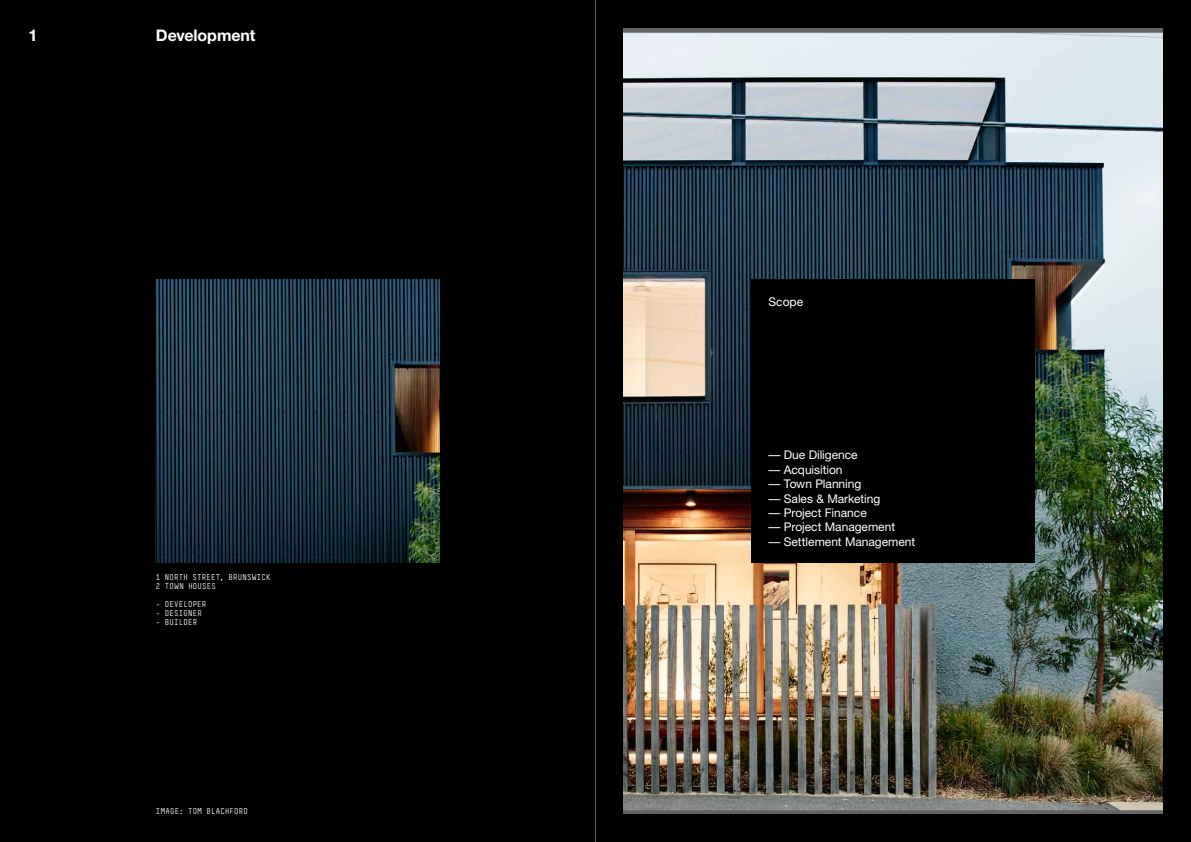
<style>
.page{position:relative;width:1191px;height:842px;background:#000}
.page>*{position:absolute;margin:0;border:0;box-sizing:border-box;transform-origin:0 0}
.t1{font:700 16.3px "Helvetica Neue";color:#fff}
.t2{font:700 16px "Helvetica Neue";letter-spacing:-.005em;color:#fff}
.t3{font:12px "Helvetica Neue";letter-spacing:-.005em;color:#fff}
.t4{font:8px/9px "Simple";letter-spacing:.03em;color:#fff}
</style>
<div class="page">
<img style="left:624px;top:28px;width:538px;height:786px">
<img style="left:156px;top:279px;width:283px;height:284px">
<div style="left:751px;top:279px;width:284px;height:284px;background:#000"></div>
<hr style="left:595px;top:0;width:1px;height:842px;background:#636466">
<h1 class="t1" style="left:28px;top:25px;width:11px">1</h1>
<h2 class="t2" style="left:156px;top:25px;width:101px">Development</h2>
<p class="t4" style="left:156px;top:573px;width:116px">1 NORTH STREET, BRUNSWICK<br>2 TOWN HOUSES</p>
<p class="t4" style="left:156px;top:599px;width:52px">- DEVELOPER</p>
<p class="t4" style="left:156px;top:608px;width:47px">- DESIGNER</p>
<p class="t4" style="left:156px;top:617px;width:43px">- BUILDER</p>
<p class="t4" style="left:156px;top:806px;width:93px">IMAGE: TOM BLACHFORD</p>
<p class="t3" style="left:768px;top:294px;width:36px">Scope</p>
<p class="t3" style="left:768px;top:448px;width:91px">— Due Diligence</p>
<p class="t3" style="left:768px;top:462px;width:76px">— Acquisition</p>
<p class="t3" style="left:768px;top:477px;width:94px">— Town Planning</p>
<p class="t3" style="left:768px;top:491px;width:113px">— Sales &amp; Marketing</p>
<p class="t3" style="left:768px;top:505px;width:100px">— Project Finance</p>
<p class="t3" style="left:768px;top:520px;width:128px">— Project Management</p>
<p class="t3" style="left:768px;top:534px;width:148px">— Settlement Management</p>
</div>
